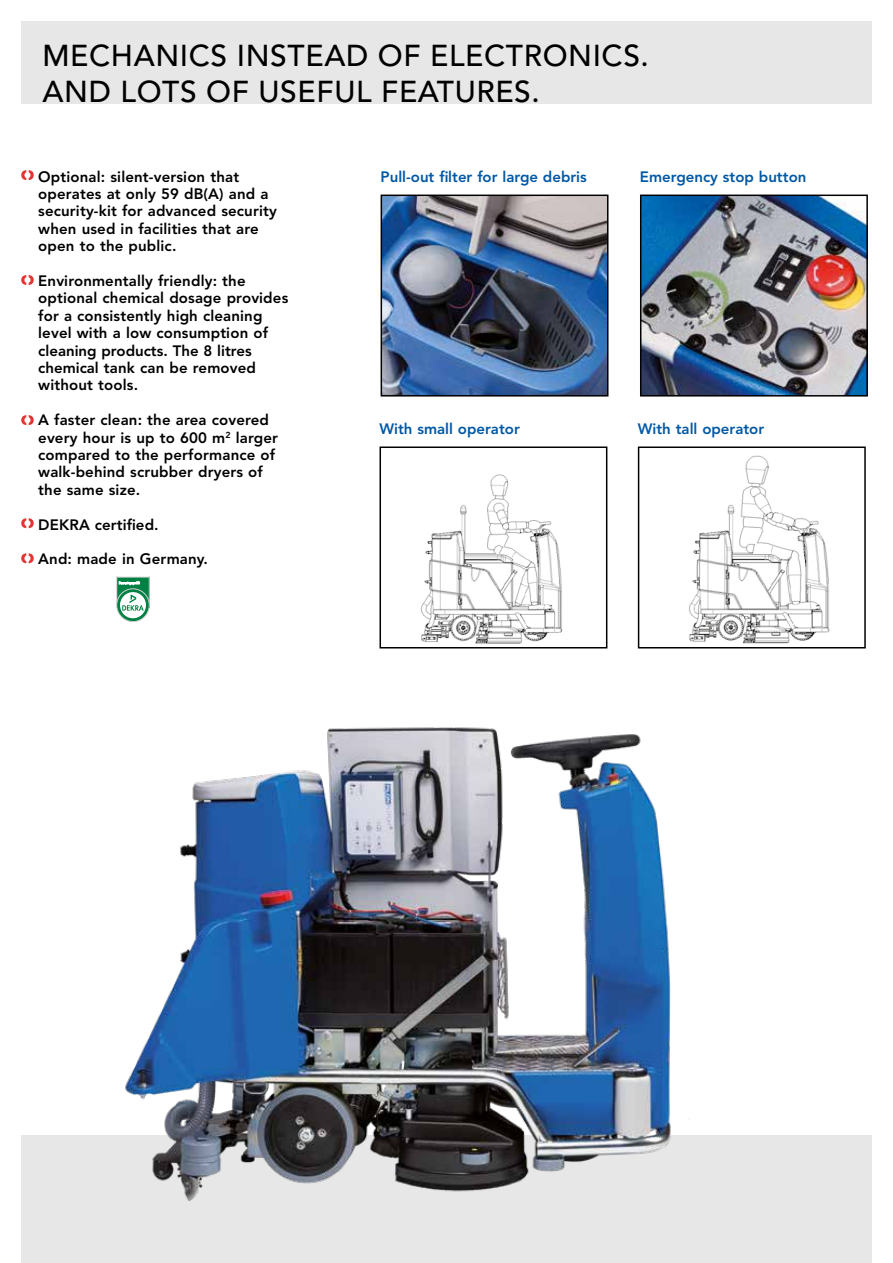
<style>
.page{position:relative;width:893px;height:1263px;background:#fff}
.page>*{position:absolute;margin:0;border:0;box-sizing:border-box;transform-origin:0 0}
.t1{font:500 30px/36px "Avenir";letter-spacing:.02em;color:#000}
.t2{font:800 15px/17.4px "Avenir";letter-spacing:.01em;color:#000}
.t3{font:800 15px "Avenir";color:#0058a5}
.t4{font:500 3px "Futura";letter-spacing:.015em;color:#fff}
</style>
<div class="page">
<div style="left:21px;top:1135px;width:851px;height:128px;background:#e7e7e7"></div>
<div style="left:21px;top:21px;width:851px;height:83px;background:#e7e7e7"></div>
<img style="left:125px;top:727px;width:546px;height:474px">
<img style="left:420px;top:474px;width:143px;height:170px">
<div style="left:379px;top:446px;width:228px;height:202px;border:2px solid #000"></div>
<img style="left:689px;top:455px;width:141px;height:189px">
<div style="left:638px;top:446px;width:228px;height:202px;border:2px solid #000"></div>
<img style="left:384px;top:198px;width:221px;height:195px">
<div style="left:381px;top:195px;width:227px;height:201px;border:2px solid #000"></div>
<svg style="left:21px;top:170px;width:13px;height:10px"></svg>
<svg style="left:21px;top:275px;width:13px;height:10px"></svg>
<svg style="left:21px;top:415px;width:13px;height:10px"></svg>
<svg style="left:21px;top:518px;width:13px;height:10px"></svg>
<svg style="left:21px;top:553px;width:13px;height:10px"></svg>
<svg style="left:117px;top:589px;width:32px;height:33px"></svg>
<div style="left:117px;top:588px;width:32px;height:34px;border:1px solid #d0d0d0;border-radius:50%"></div>
<svg style="left:117px;top:578px;width:32px;height:40px"></svg>
<hr style="left:117px;top:577px;width:32px;height:1px;background:#d0d0d0">
<img style="left:643px;top:198px;width:222px;height:195px">
<div style="left:640px;top:195px;width:228px;height:201px;border:2px solid #000"></div>
<h1 class="t1" style="left:43px;top:37px;width:608px">MECHANICS INSTEAD OF ELECTRONICS.<br>AND LOTS OF USEFUL FEATURES.</h1>
<p class="t2" style="left:38px;top:169px;width:202px">Optional: silent-version that</p>
<p class="t3" style="left:381px;top:170px;width:208px">Pull-out filter for large debris</p>
<p class="t3" style="left:640px;top:170px;width:168px">Emergency stop button</p>
<p class="t2" style="left:38px;top:186px;width:240px">operates at only 59 dB(A) and a security-kit for advanced security when used in facilities that are open to the public.</p>
<p class="t2" style="left:38px;top:273px;width:252px">Environmentally friendly: the optional chemical dosage provides for a consistently high cleaning level with a low consumption of cleaning products. The 8 litres chemical tank can be removed without tools.</p>
<p class="t2" style="left:38px;top:412px;width:241px">A faster clean: the area covered every hour is up to 600 m<sup>2</sup> larger compared to the performance of walk-behind scrubber dryers of the same size.</p>
<p class="t2" style="left:38px;top:517px;width:122px">DEKRA certified.</p>
<p class="t2" style="left:38px;top:552px;width:171px">And: made in Germany.</p>
<p class="t4" style="left:119px;top:581px;width:22px">Bauart geprüft</p>
<p class="t3" style="left:379px;top:422px;width:142px">With small operator</p>
<p class="t3" style="left:638px;top:422px;width:128px">With tall operator</p>
</div>
